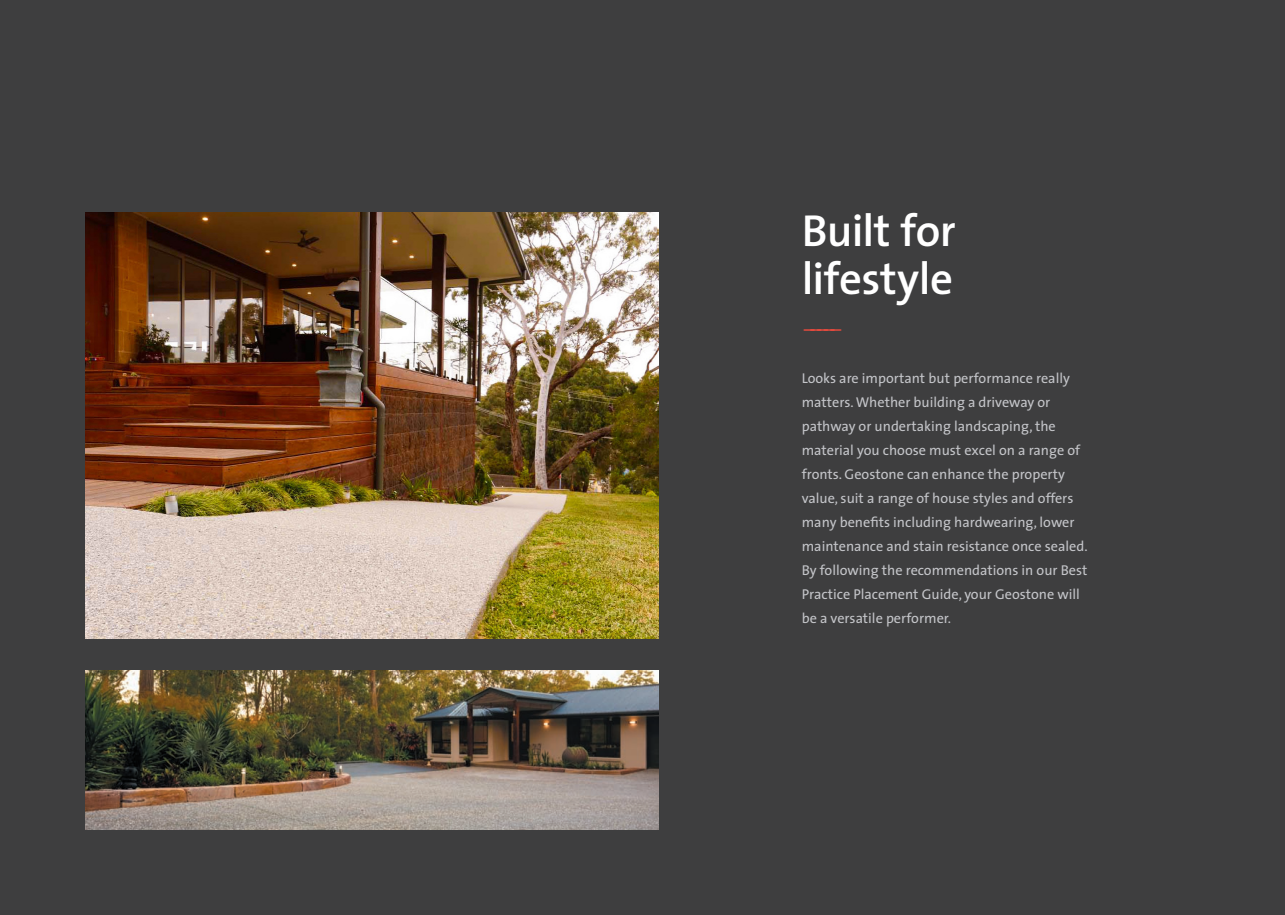
<style>
.page{position:relative;width:1285px;height:915px;background:#fff}
.page>*{position:absolute;margin:0;border:0;box-sizing:border-box;transform-origin:0 0}
.t1{font:600 45px/48px "The Sans";letter-spacing:-.015em;color:#fff}
.t2{font:600 15.75px "The Sans";color:#ef4b3d;scale:2.86 1}
.t3{font:14.25px/24px "The Sans";color:#c4c5c9}
</style>
<div class="page">
<div style="left:0;top:0;width:1284px;height:914px;background:#3e3e3f"></div>
<img style="left:85px;top:213px;width:573px;height:425px">
<img style="left:85px;top:670px;width:573px;height:159px">
<h1 class="t1" style="left:801px;top:205px;width:155px">Built for lifestyle</h1>
<p class="t2" style="left:801px;top:315px;width:16px">-----</p>
<p class="t3" style="left:801px;top:365px;width:287px">Looks are important but performance really matters. Whether building a driveway or pathway or undertaking landscaping, the material you choose must excel on a range of fronts. Geostone can enhance the property value, suit a range of house styles and offers many benefits including hardwearing, lower maintenance and stain resistance once sealed.<br>By following the recommendations in our Best Practice Placement Guide, your Geostone will be a versatile performer.</p>
</div>
